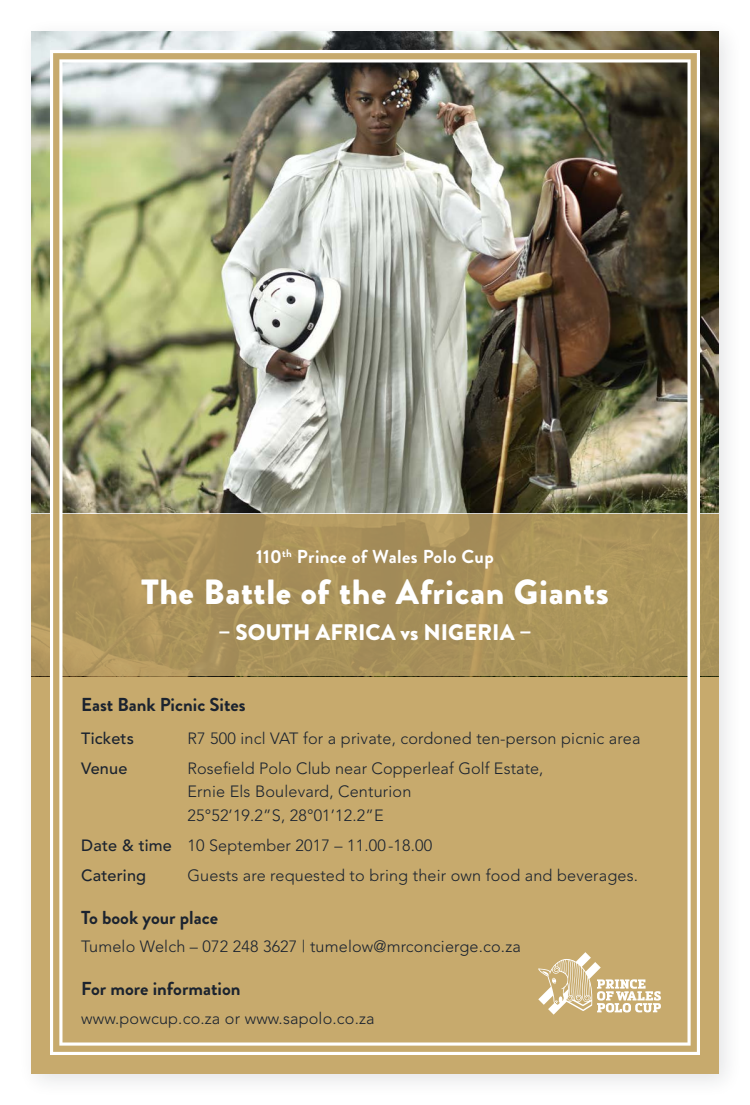
<style>
.page{position:relative;width:750px;height:1105px;background:#fff}
.page>*{position:absolute;margin:0;border:0;box-sizing:border-box;transform-origin:0 0}
.t1{font:900 35px "Brandon Grotesque";letter-spacing:.015em;color:#fff}
.t2{font:900 22.5px "Brandon Grotesque";color:#fff}
.Header_01{font:700 18.75px "Brandon Grotesque";color:#1b232f}
.t3{font:700 18.75px "Brandon Grotesque";letter-spacing:.015em;color:#fff}
.Body{font:300 16.25px/23.8px "Avenir";letter-spacing:.01em;color:#1b232f}
.Body-2{font:500 16.25px "Avenir";letter-spacing:.01em;color:#1b232f}
</style>
<div class="page">
<div style="left:17px;top:17px;width:727px;height:1082px;background:#1b232f;opacity:.12"></div>
<img style="left:31px;top:31px;width:688px;height:483px">
<svg style="left:31px;top:514px;width:688px;height:560px;background:#cab17d"></svg>
<img style="left:53px;top:53px;width:644px;height:999px">
<svg style="left:538px;top:952px;width:123px;height:63px;background:#d5c093"></svg>
<p class="t3" style="left:256px;top:543px;width:239px">110<sup>th</sup> Prince of Wales Polo Cup</p>
<h1 class="t1" style="left:141px;top:567px;width:469px">The Battle of the African Giants</h1>
<h2 class="t2" style="left:218px;top:617px;width:315px">– SOUTH AFRICA vs NIGERIA –</h2>
<p class="Header_01" style="left:81px;top:692px;width:166px">East Bank Picnic Sites</p>
<p class="Body-2" style="left:81px;top:729px;width:54px">Tickets</p>
<p class="Body" style="left:188px;top:726px;width:454px">R7 500 incl VAT for a private, cordoned ten-person picnic area</p>
<p class="Body-2" style="left:81px;top:759px;width:48px">Venue</p>
<p class="Body" style="left:188px;top:756px;width:358px">Rosefield Polo Club near Copperleaf Golf Estate,<br>Ernie Els Boulevard, Centurion<br>25°52’19.2”S, 28°01’12.2”E</p>
<p class="Body-2" style="left:81px;top:836px;width:92px">Date &amp; time</p>
<p class="Body" style="left:188px;top:834px;width:246px">10 September 2017 – 11.00-18.00</p>
<p class="Body-2" style="left:81px;top:866px;width:66px">Catering</p>
<p class="Body" style="left:188px;top:864px;width:452px">Guests are requested to bring their own food and beverages.</p>
<p class="Header_01" style="left:81px;top:904px;width:138px">To book your place</p>
<p class="Body" style="left:81px;top:935px;width:441px">Tumelo Welch – 072 248 3627 | tumelow@mrconcierge.co.za</p>
<p class="Header_01" style="left:81px;top:975px;width:161px">For more information</p>
<p class="Body" style="left:81px;top:1006px;width:295px">www.powcup.co.za or www.sapolo.co.za</p>
</div>
